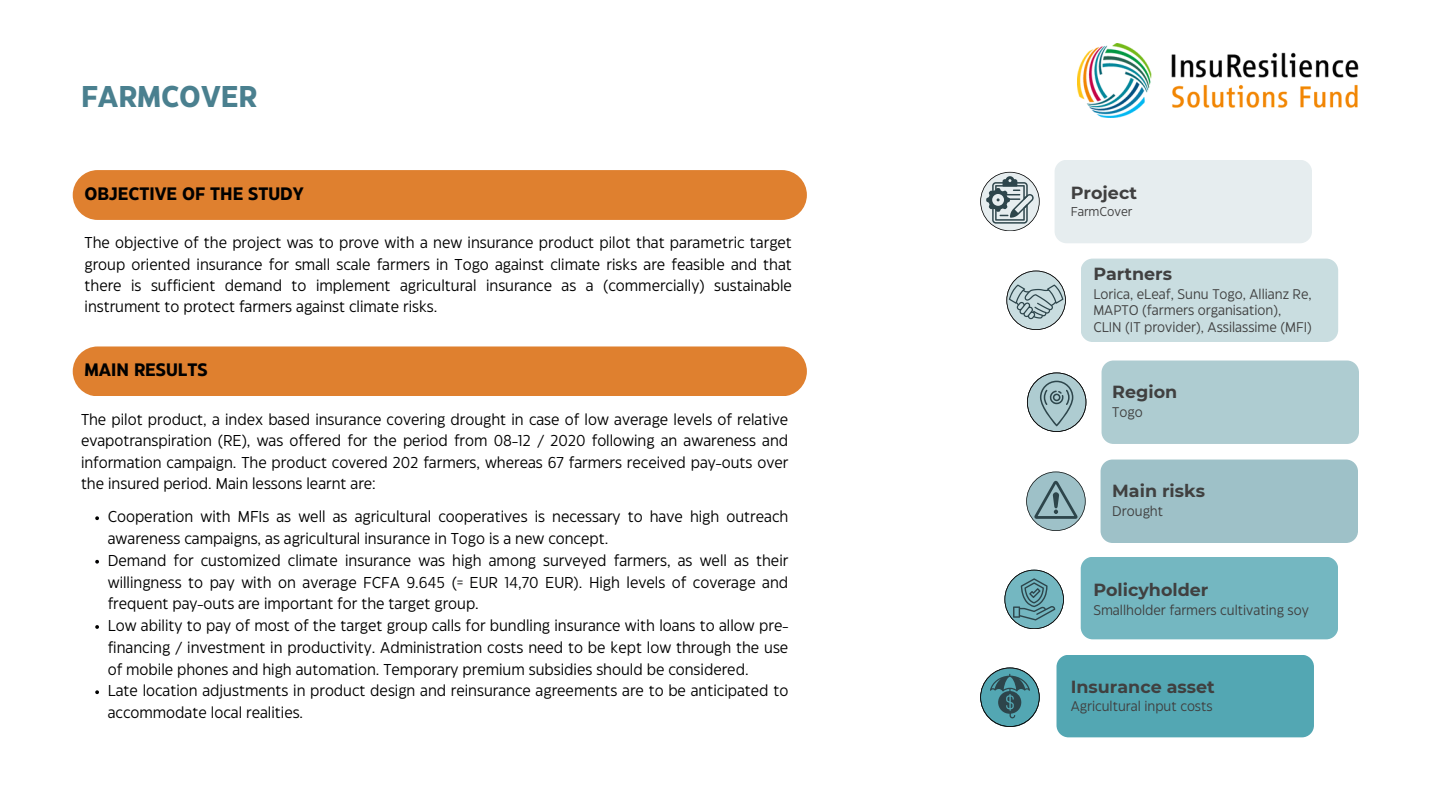
<style>
.page{position:relative;width:1440px;height:810px;background:#fff}
.page>*{position:absolute;margin:0;border:0;box-sizing:border-box;transform-origin:0 0}
.t1{font:700 30px "Eastman Grotesque";color:#4a808f}
.t2{font:700 18px "Eastman Grotesque";color:#000}
.t3{font:700 17.5px "Montserrat";color:#404040}
.t4{font:15.7px/21.4px "Eastman Grotesque";color:#000001;text-align:justify}
.t5{font:14px/16.5px "Eastman Grotesque";color:#404040}
.t6{font:12.8px "Eastman Grotesque";color:#404040}
</style>
<div class="page">
<div style="left:1102px;top:360px;width:257px;height:84px;background:#aeccd1;border-radius:12px"></div>
<div style="left:1081px;top:259px;width:257px;height:83px;background:#c9dde0;border-radius:12px"></div>
<div style="left:1055px;top:160px;width:257px;height:83px;background:#e6edef;border-radius:12px"></div>
<div style="left:1081px;top:557px;width:257px;height:82px;background:#74b7c1;border-radius:12px"></div>
<div style="left:1101px;top:460px;width:257px;height:83px;background:#9ec1c8;border-radius:12px"></div>
<svg style="left:1004px;top:570px;width:60px;height:59px"></svg>
<svg style="left:1026px;top:472px;width:59px;height:59px"></svg>
<img style="left:1078px;top:43px;width:281px;height:74px">
<div style="left:1057px;top:655px;width:257px;height:82px;background:#53a7b3;border-radius:12px"></div>
<svg style="left:980px;top:667px;width:59px;height:60px"></svg>
<svg style="left:980px;top:172px;width:59px;height:59px"></svg>
<svg style="left:1006px;top:271px;width:60px;height:59px"></svg>
<svg style="left:1027px;top:373px;width:59px;height:59px"></svg>
<div style="left:73px;top:170px;width:734px;height:50px;background:#df802f;border-radius:25px"></div>
<svg style="left:95px;top:516px;width:4px;height:4px"></svg>
<svg style="left:95px;top:560px;width:4px;height:4px"></svg>
<svg style="left:95px;top:625px;width:4px;height:4px"></svg>
<svg style="left:95px;top:690px;width:4px;height:4px"></svg>
<div style="left:73px;top:346px;width:734px;height:50px;background:#df802f;border-radius:25px"></div>
<p class="t1" style="left:81px;top:84px;width:178px">FARMCOVER</p>
<p class="t2" style="left:85px;top:186px;width:221px">OBJECTIVE OF THE STUDY</p>
<p class="t4" style="left:85px;top:233px;width:709px">The objective of the project was to prove with a new insurance product pilot that parametric target group oriented insurance for small scale farmers in Togo against climate risks are feasible and that there is sufficient demand to implement agricultural insurance as a (commercially) sustainable instrument to protect farmers against climate risks.</p>
<p class="t2" style="left:85px;top:363px;width:124px">MAIN RESULTS</p>
<p class="t4" style="left:81px;top:410px;width:709px">The pilot product, a index based insurance covering drought in case of low average levels of relative evapotranspiration (RE), was offered for the period from 08-12 / 2020 following an awareness and information campaign. The product covered 202 farmers, whereas 67 farmers received pay-outs over the insured period. Main lessons learnt are:</p>
<h3 class="t4" style="left:108px;top:507px;width:682px;line-height:21.8px">Cooperation with MFIs as well as agricultural cooperatives is necessary to have high outreach awareness campaigns, as agricultural insurance in Togo is a new concept.</h3>
<p class="t4" style="left:108px;top:551px;width:682px;line-height:21.8px">Demand for customized climate insurance was high among surveyed farmers, as well as their willingness to pay with on average FCFA 9.645 (= EUR 14,70 EUR). High levels of coverage and frequent pay-outs are important for the target group.</p>
<p class="t4" style="left:108px;top:616px;width:682px;line-height:21.8px">Low ability to pay of most of the target group calls for bundling insurance with loans to allow pre&shy;financing / investment in productivity. Administration costs need to be kept low through the use of mobile phones and high automation. Temporary premium subsidies should be considered.</p>
<h3 class="t4" style="left:108px;top:681px;width:682px;line-height:21.8px">Late location adjustments in product design and reinsurance agreements are to be anticipated to accommodate local realities.</h3>
<p class="t3" style="left:1071px;top:182px;width:68px">Project</p>
<h3 class="t6" style="left:1071px;top:206px;width:63px">FarmCover</h3>
<h4 class="t3" style="left:1093px;top:263px;width:80px">Partners</h4>
<p class="t5" style="left:1093px;top:286px;width:220px">Lorica, eLeaf, Sunu Togo, Allianz Re,<br>MAPTO (farmers organisation),</p>
<p class="t5" style="left:1093px;top:319px;width:220px">CLIN (IT provider), Assilassime (MFI)</p>
<h2 class="t3" style="left:1112px;top:381px;width:66px">Region</h2>
<p class="t5" style="left:1112px;top:405px;width:32px">Togo</p>
<h4 class="t3" style="left:1112px;top:480px;width:94px">Main risks</h4>
<p class="t5" style="left:1112px;top:503px;width:52px">Drought</p>
<h2 class="t3" style="left:1093px;top:579px;width:117px">Policyholder</h2>
<p class="t5" style="left:1093px;top:602px;width:217px">Smallholder farmers cultivating soy</p>
<h3 class="t3" style="left:1071px;top:676px;width:145px">Insurance asset</h3>
<p class="t5" style="left:1071px;top:699px;width:143px">Agricultural input costs</p>
</div>
